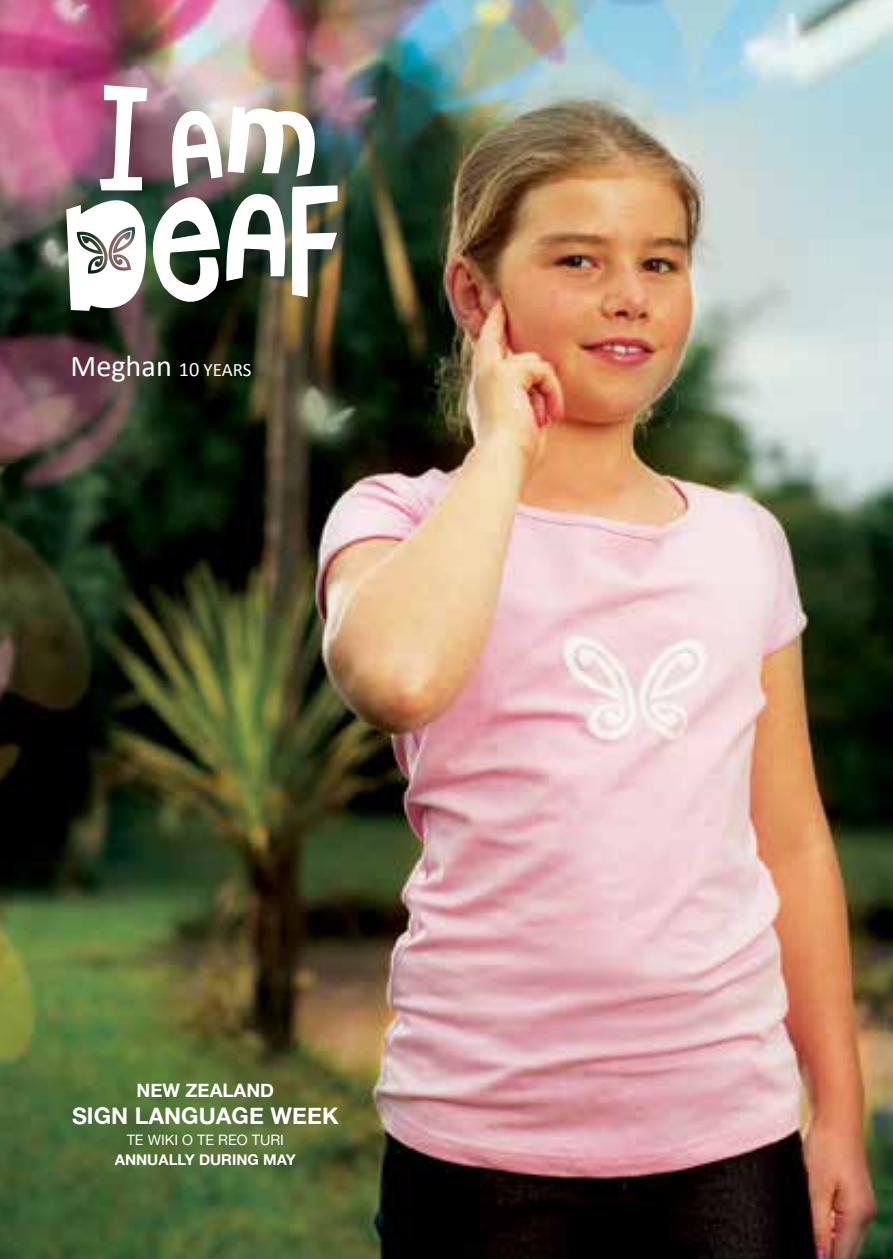
<style>
.page{position:relative;width:893px;height:1259px;background:#fff}
.page>*{position:absolute;margin:0;border:0;box-sizing:border-box;transform-origin:0 0}
.t1{font:30.3px "Calibri";color:#fff}
.t2{font:23.1px "Alte Haas Grotesk Bold";color:#fff}
.t3{font:18.6px "Alte Haas Grotesk Bold";color:#fff}
.t4{font:15px "Alte Haas Grotesk Bold";color:#fff}
.t5{font:14.4px "Alte Haas Grotesk";color:#fff}
.s1{font-size:20.4px}
.s2{font-size:18.9px}
</style>
<div class="page">
<img style="left:0;top:0;width:893px;height:1259px">
<img style="left:66px;top:85px;width:272px;height:246px">
<h1 class="t1" style="left:71px;top:347px;width:182px">Meghan <span class="s1">10</span> <span class="s2">YEARS</span></h1>
<p class="t3" style="left:137px;top:1078px;width:139px">NEW ZEALAND</p>
<h2 class="t2" style="left:72px;top:1101px;width:268px">SIGN LANGUAGE WEEK</h2>
<p class="t5" style="left:127px;top:1131px;width:159px">TE WIKI O TE REO TURI</p>
<p class="t4" style="left:115px;top:1150px;width:183px">ANNUALLY DURING MAY</p>
</div>
